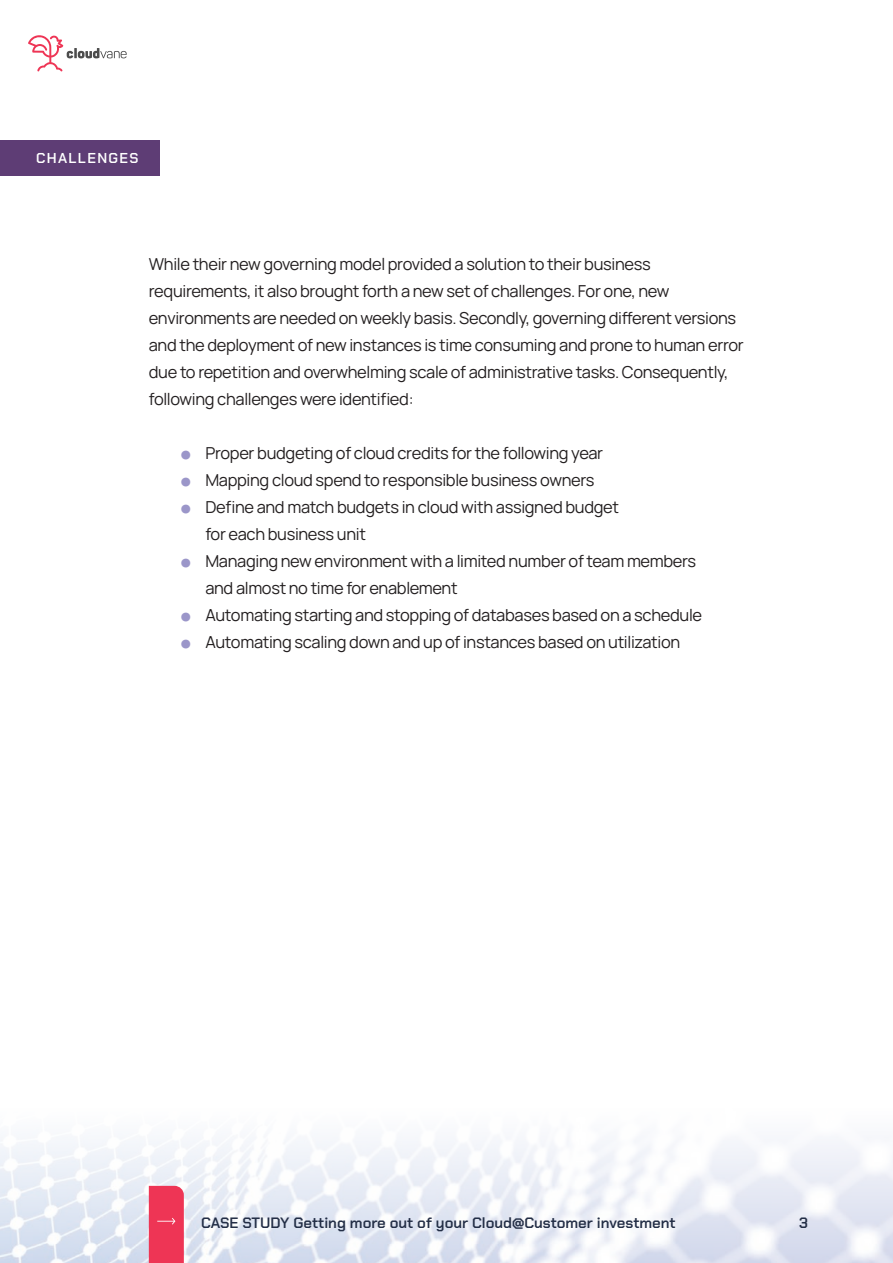
<style>
.page{position:relative;width:893px;height:1263px;background:#fff}
.page>*{position:absolute;margin:0;border:0;box-sizing:border-box;transform-origin:0 0}
.t1{font:200 16.5px/27px "Manrope";letter-spacing:-.02em;color:#231f20}
.t2{font:600 15px "Chakra Petch";color:#232e46}
.t3{font:600 14.4px "Chakra Petch";letter-spacing:.1em;color:#fff}
.s1{font-size:37.95px;color:#9b96c9}
</style>
<div class="page">
<img style="left:0;top:1138px;width:893px;height:125px">
<div style="left:149px;top:1186px;width:35px;height:77px;background:#ee3555"></div>
<svg style="left:28px;top:35px;width:99px;height:37px"></svg>
<div style="left:0;top:140px;width:159px;height:36px;background:#5e3d75"></div>
<p class="t3" style="left:36px;top:150px;width:104px">CHALLENGES</p>
<p class="t1" style="left:149px;top:250px;width:596px">While their new governing model provided a solution to their business requirements, it also brought forth a new set of challenges. For one, new environments are needed on weekly basis. Secondly, governing different versions and the deployment of new instances is time consuming and prone to human error due to repetition and overwhelming scale of administrative tasks. Consequently, following challenges were identified:</p>
<p class="t1" style="left:173px;top:439px;width:431px"><span class="s1">•</span> Proper budgeting of cloud credits for the following year</p>
<p class="t1" style="left:173px;top:466px;width:422px"><span class="s1">•</span> Mapping cloud spend to responsible business owners</p>
<p class="t1" style="left:205px;top:493px;width:415px;text-indent:-32px"><span class="s1">•</span> Define and match budgets in cloud with assigned budget for each business unit</p>
<p class="t1" style="left:205px;top:547px;width:492px;text-indent:-32px"><span class="s1">•</span> Managing new environment with a limited number of team members and almost no time for enablement</p>
<p class="t1" style="left:173px;top:601px;width:530px"><span class="s1">•</span> Automating starting and stopping of databases based on a schedule</p>
<p class="t1" style="left:173px;top:628px;width:508px"><span class="s1">•</span> Automating scaling down and up of instances based on utilization</p>
<p class="t2" style="left:201px;top:1214px;width:476px">CASE STUDY Getting more out of your Cloud@Customer investment</p>
<p class="t2" style="left:799px;top:1214px;width:10px">3</p>
</div>
